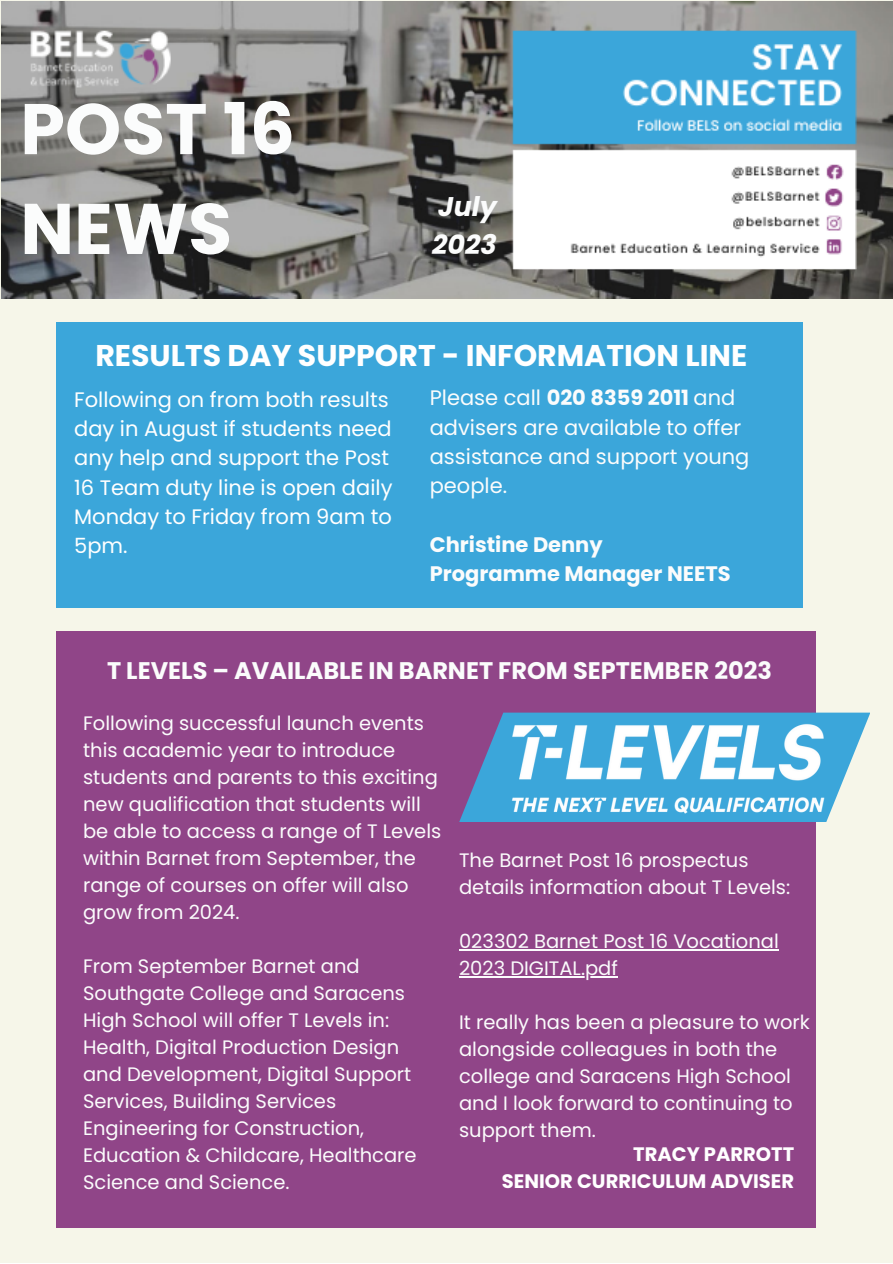
<style>
.page{position:relative;width:893px;height:1264px;background:#fff}
.page>*{position:absolute;margin:0;border:0;box-sizing:border-box;transform-origin:0 0}
.t1{font:700 71.55px "Poppins";color:#fbfcfc}
.t2{font:700 30px "Poppins";color:#fff}
.t3{font:italic 700 27px/37px "Poppins";color:#fbfcfc}
.t4{font:700 24px "Poppins";color:#fbfcfc}
.t5{font:21px/29.2px "Poppins";color:#fff}
.t6{font:21px/29.2px "Poppins";color:#fbfcfc}
.t7{font:700 21px "Poppins";color:#fbfcfc}
.t8{font:19.5px/27px "Poppins";color:#fbfcfc}
.t9{font:700 19.5px "Poppins";color:#fff}
.s1{font-weight:700}
</style>
<div class="page">
<div style="left:0;top:0;width:892px;height:1262px;background:#f6f6e9"></div>
<img style="left:1px;top:2px;width:891px;height:297px">
<div style="left:56px;top:631px;width:759px;height:596px;background:#904588"></div>
<svg style="left:459px;top:712px;width:411px;height:110px;fill:#3ba6da"></svg>
<img style="left:507px;top:717px;width:322px;height:105px">
<hr style="left:459px;top:949px;width:319px;height:1px;background:#fbfcfc">
<hr style="left:459px;top:976px;width:159px;height:1px;background:#fbfcfc">
<div style="left:56px;top:322px;width:747px;height:286px;background:#3ba6da"></div>
<p class="t1" style="left:20px;top:79px;width:276px">POST 16</p>
<p class="t1" style="left:20px;top:179px;width:213px">NEWS</p>
<p class="t3" style="left:432px;top:188px;width:66px">July<br>2023</p>
<p class="t2" style="left:95px;top:334px;width:653px">RESULTS DAY SUPPORT - INFORMATION LINE</p>
<p class="t5" style="left:74px;top:385px;width:320px">Following on from both results day in August if students need any help and support the Post<br>16 Team duty line is open daily<br>Monday to Friday from 9am to<br>5pm.</p>
<p class="t6" style="left:429px;top:383px;width:321px">Please call <span class="s1">020 8359 2011</span> and advisers are available to offer assistance and support young people.</p>
<p class="t7" style="left:429px;top:529px;width:174px">Christine Denny</p>
<p class="t7" style="left:429px;top:559px;width:302px">Programme Manager NEETS</p>
<p class="t4" style="left:107px;top:653px;width:666px">T LEVELS – AVAILABLE IN BARNET FROM SEPTEMBER 2023</p>
<p class="t8" style="left:83px;top:709px;width:360px">Following successful launch events this academic year to introduce students and parents to this exciting new qualification that students will be able to access a range of T Levels within Barnet from September, the range of courses on offer will also grow from 2024.</p>
<p class="t8" style="left:83px;top:952px;width:335px">From September Barnet and<br>Southgate College and Saracens<br>High School will offer T Levels in:<br>Health, Digital Production Design and Development, Digital Support<br>Services, Building Services<br>Engineering for Construction,<br>Education &amp; Childcare, Healthcare<br>Science and Science.</p>
<p class="t8" style="left:459px;top:846px;width:332px">The Barnet Post 16 prospectus details information about T Levels:</p>
<p class="t8" style="left:459px;top:927px;width:321px">023302 Barnet Post 16 Vocational<br>2023 DIGITAL.pdf</p>
<p class="t8" style="left:459px;top:1008px;width:352px">It really has been a pleasure to work alongside colleagues in both the college and Saracens High School and I look forward to continuing to support them.</p>
<p class="t9" style="left:633px;top:1140px;width:162px">TRACY PARROTT</p>
<p class="t9" style="left:502px;top:1167px;width:294px">SENIOR CURRICULUM ADVISER</p>
</div>
